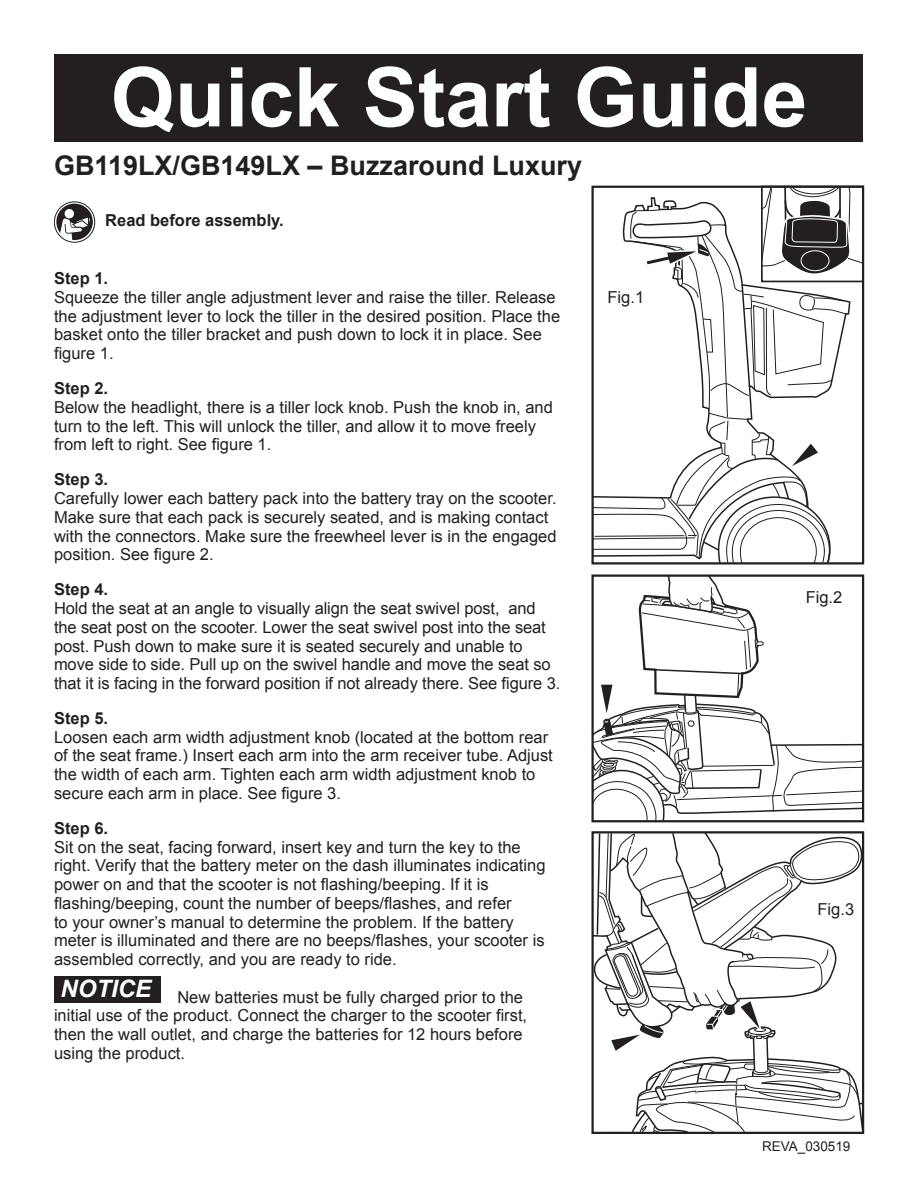
<style>
.page{position:relative;width:918px;height:1188px;background:#fff}
.page>*{position:absolute;margin:0;border:0;box-sizing:border-box;transform-origin:0 0}
.t1{font:700 82.5px "Arial";color:#fff}
.t2{font:700 27px "Arial";color:#231f20}
.t3{font:italic 700 24px "Arial";color:#fff}
.t4{font:16.5px/18.8px "Arial";color:#231f20}
.t5{font:700 16.5px "Arial";color:#231f20}
.t6{font:13.5px "Arial";color:#231f20}
</style>
<div class="page">
<div style="left:55px;top:55px;width:808px;height:87px;background:#231f20"></div>
<svg style="left:56px;top:204px;width:37px;height:36px"></svg>
<div style="left:54px;top:201px;width:41px;height:42px;border:1px solid #231f20;border-radius:50%"></div>
<div style="left:65px;top:209px;width:9px;height:9px;background:#fff;border-radius:50%"></div>
<div style="left:54px;top:976px;width:107px;height:27px;background:#231f20"></div>
<svg style="left:591px;top:831px;width:273px;height:303px"></svg>
<svg style="left:591px;top:185px;width:274px;height:638px"></svg>
<p class="t1" style="left:111px;top:42px;width:698px">Quick Start Guide</p>
<p class="t2" style="left:54px;top:148px;width:530px">GB119LX/GB149LX – Buzzaround Luxury</p>
<p class="t5" style="left:105px;top:210px;width:180px">Read before assembly.</p>
<p class="t5" style="left:54px;top:267px;width:56px">Step 1.</p>
<p class="t4" style="left:54px;top:288px;width:508px">Squeeze the tiller angle adjustment lever and raise the tiller. Release the adjustment lever to lock the tiller in the desired position. Place the basket onto the tiller bracket and push down to lock it in place. See figure 1.</p>
<p class="t5" style="left:54px;top:377px;width:56px">Step 2.</p>
<p class="t4" style="left:54px;top:398px;width:500px">Below the headlight, there is a tiller lock knob. Push the knob in, and turn to the left. This will unlock the tiller, and allow it to move freely from left to right. See figure 1.</p>
<p class="t5" style="left:54px;top:469px;width:56px">Step 3.</p>
<p class="t4" style="left:54px;top:489px;width:504px">Carefully lower each battery pack into the battery tray on the scooter.<br>Make sure that each pack is securely seated, and is making contact with the connectors. Make sure the freewheel lever is in the engaged position. See figure 2.</p>
<p class="t5" style="left:54px;top:578px;width:56px">Step 4.</p>
<p class="t4" style="left:54px;top:599px;width:508px">Hold the seat at an angle to visually align the seat swivel post, and the seat post on the scooter. Lower the seat swivel post into the seat post. Push down to make sure it is seated securely and unable to move side to side. Pull up on the swivel handle and move the seat so that it is facing in the forward position if not already there. See figure 3.</p>
<p class="t5" style="left:54px;top:707px;width:56px">Step 5.</p>
<p class="t4" style="left:54px;top:728px;width:500px">Loosen each arm width adjustment knob (located at the bottom rear of the seat frame.) Insert each arm into the arm receiver tube. Adjust the width of each arm. Tighten each arm width adjustment knob to secure each arm in place. See figure 3.</p>
<p class="t5" style="left:54px;top:817px;width:56px">Step 6.</p>
<p class="t4" style="left:54px;top:838px;width:493px">Sit on the seat, facing forward, insert key and turn the key to the right. Verify that the battery meter on the dash illuminates indicating power on and that the scooter is not flashing/beeping. If it is flashing/beeping, count the number of beeps/flashes, and refer<br>to your owner’s manual to determine the problem. If the battery meter is illuminated and there are no beeps/flashes, your scooter is assembled correctly, and you are ready to ride.</p>
<p class="t3" style="left:60px;top:973px;width:92px">NOTICE</p>
<p class="t4" style="left:54px;top:988px;width:475px;text-indent:123px">New batteries must be fully charged prior to the initial use of the product. Connect the charger to the scooter first, then the wall outlet, and charge the batteries for 12 hours before using the product.</p>
<p class="t4" style="left:607px;top:288px;width:38px">Fig.1</p>
<p class="t4" style="left:806px;top:588px;width:38px">Fig.2</p>
<p class="t4" style="left:818px;top:900px;width:38px">Fig.3</p>
<p class="t6" style="left:762px;top:1138px;width:90px">REVA_030519</p>
</div>
